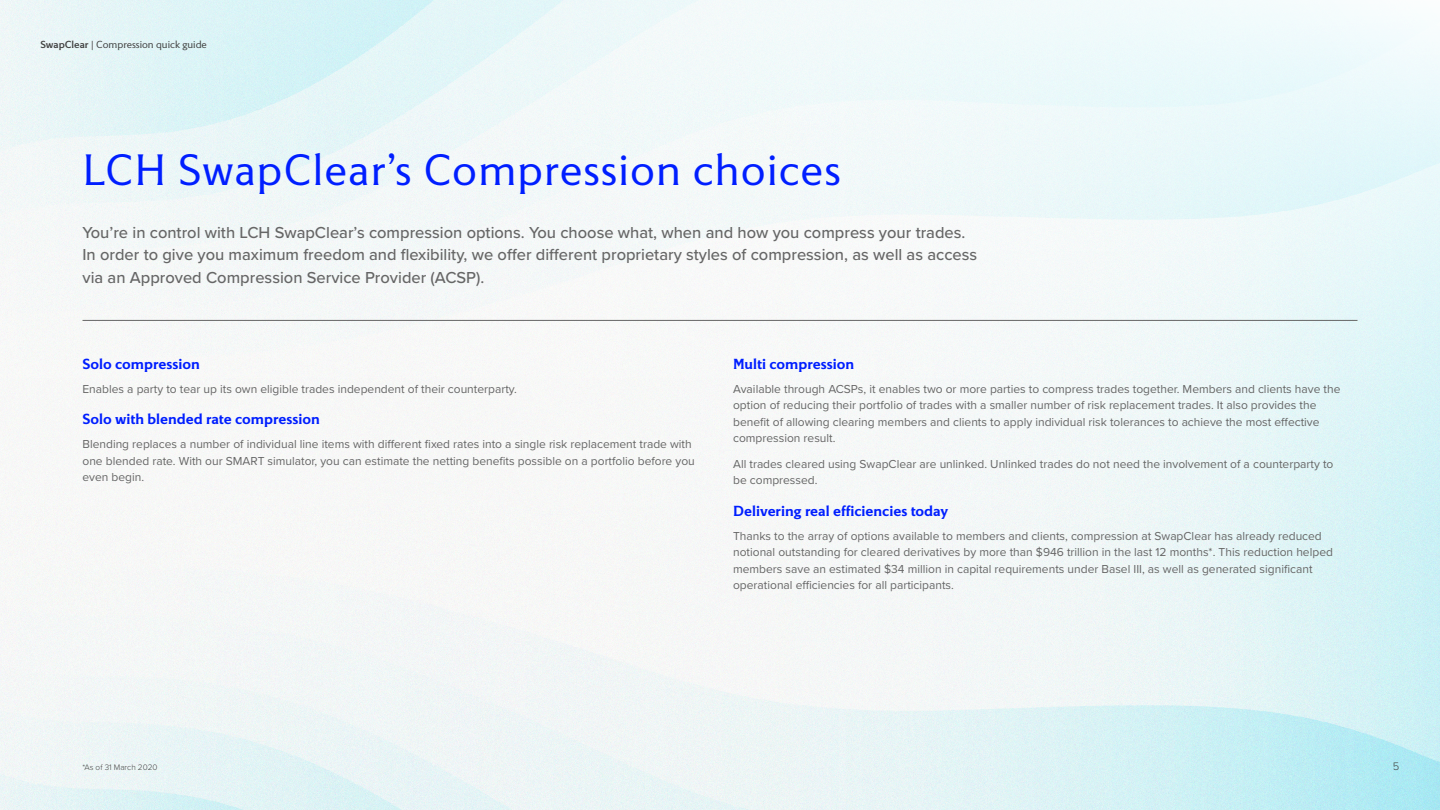
<style>
.page{position:relative;width:1440px;height:810px;background:#fff}
.page>*{position:absolute;margin:0;border:0;box-sizing:border-box;transform-origin:0 0}
.t1{font:300 45px "LSEG Motto";letter-spacing:.025em;color:#001eff}
.t2{font:500 16.5px/22.5px "Proxima Nova";color:#666}
.t3{font:600 15px "LSEG Motto";color:#001eff}
.t4{font:12px/16.5px "Proxima Nova";color:#666}
.t5{font:300 11.25px "Proxima Nova";color:#404040}
.t6{font:300 10.5px "LSEG Motto";color:#404040}
.t7{font:300 8.25px "Proxima Nova";color:#404040}
.s1{font-weight:500}
</style>
<div class="page">
<img style="left:0;top:0;width:1440px;height:810px">
<hr style="left:82px;top:320px;width:1276px;height:1px;background:#666">
<p class="t6" style="left:40px;top:38px;width:168px"><span class="s1">SwapClear</span> | Compression quick guide</p>
<h1 class="t1" style="left:82px;top:143px;width:760px">LCH SwapClear’s Compression choices</h1>
<p class="t2" style="left:82px;top:220px;width:896px">You’re in control with LCH SwapClear’s compression options. You choose what, when and how you compress your trades.<br>In order to give you maximum freedom and flexibility, we offer different proprietary styles of compression, as well as access via an Approved Compression Service Provider (ACSP).</p>
<p class="t3" style="left:82px;top:354px;width:119px">Solo compression</p>
<p class="t4" style="left:82px;top:380px;width:436px">Enables a party to tear up its own eligible trades independent of their counterparty.</p>
<p class="t3" style="left:82px;top:410px;width:239px">Solo with blended rate compression</p>
<p class="t4" style="left:82px;top:435px;width:614px">Blending replaces a number of individual line items with different fixed rates into a single risk replacement trade with one blended rate. With our SMART simulator, you can estimate the netting benefits possible on a portfolio before you even begin.</p>
<p class="t3" style="left:733px;top:354px;width:123px">Multi compression</p>
<p class="t4" style="left:733px;top:380px;width:609px">Available through ACSPs, it enables two or more parties to compress trades together. Members and clients have the option of reducing their portfolio of trades with a smaller number of risk replacement trades. It also provides the benefit of allowing clearing members and clients to apply individual risk tolerances to achieve the most effective compression result.</p>
<p class="t4" style="left:733px;top:455px;width:602px">All trades cleared using SwapClear are unlinked. Unlinked trades do not need the involvement of a counterparty to be compressed.</p>
<p class="t3" style="left:733px;top:501px;width:217px">Delivering real efficiencies today</p>
<p class="t4" style="left:733px;top:527px;width:601px">Thanks to the array of options available to members and clients, compression at SwapClear has already reduced notional outstanding for cleared derivatives by more than $946 trillion in the last 12 months*. This reduction helped members save an estimated $34 million in capital requirements under Basel III, as well as generated significant operational efficiencies for all participants.</p>
<p class="t7" style="left:82px;top:761px;width:77px">*As of 31 March 2020</p>
<p class="t5" style="left:1393px;top:757px;width:8px">5</p>
</div>
